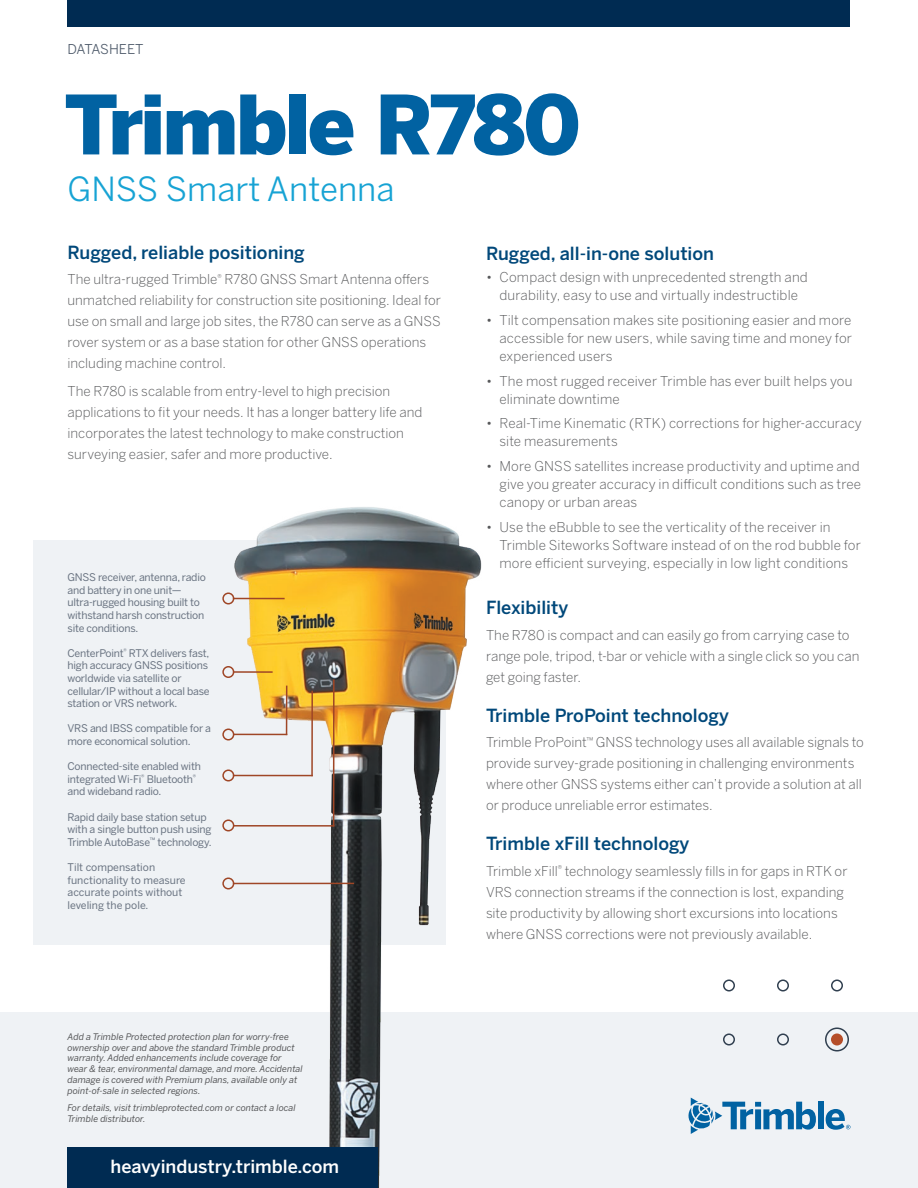
<style>
.page{position:relative;width:918px;height:1188px;background:#fff}
.page>*{position:absolute;margin:0;border:0;box-sizing:border-box;transform-origin:0 0}
.t1{font:900 81px "Benton Sans";letter-spacing:-.03em;color:#0162a2}
.t2{font:33px "Benton Sans";color:#17a3d4}
.t3{font:500 18px "Benton Sans";color:#01487a}
.t4{font:500 18px "Benton Sans";color:#fff}
.t5{font:300 13.5px/21px "Benton Sans";color:#57585a}
.t6{font:13.5px "Benton Sans";letter-spacing:-.01em;color:#4f5b6b}
.t7{font:10.5px/12.6px "Benton Sans";letter-spacing:-.02em;color:#697381}
.t8{font:10.5px/12.6px "Benton Sans";color:#697381}
.t9{font:italic 9px/10.8px "Benton Sans";color:#57585a}
</style>
<div class="page">
<div style="left:0;top:1012px;width:918px;height:176px;background:#eff2f5"></div>
<div style="left:33px;top:540px;width:413px;height:405px;background:#eff2f5"></div>
<img style="left:199px;top:507px;width:283px;height:681px">
<div style="left:68px;top:1148px;width:310px;height:40px;background:#002b52"></div>
<div style="left:68px;top:0;width:782px;height:27px;background:#002b52"></div>
<div style="left:831px;top:980px;width:12px;height:12px;border:2px solid #314050;border-radius:50%"></div>
<div style="left:831px;top:1033px;width:12px;height:12px;background:#b54e29;border-radius:50%"></div>
<div style="left:825px;top:1027px;width:24px;height:24px;border:2px solid #314050;border-radius:50%"></div>
<div style="left:777px;top:980px;width:12px;height:12px;border:2px solid #314050;border-radius:50%"></div>
<div style="left:723px;top:980px;width:12px;height:12px;border:2px solid #314050;border-radius:50%"></div>
<div style="left:777px;top:1034px;width:12px;height:12px;border:2px solid #314050;border-radius:50%"></div>
<div style="left:723px;top:1034px;width:12px;height:12px;border:2px solid #314050;border-radius:50%"></div>
<div style="left:818px;top:1102px;width:6px;height:27px;background:#0162a2"></div>
<svg style="left:826px;top:1109px;width:25px;height:21px"></svg>
<svg style="left:688px;top:1098px;width:128px;height:36px"></svg>
<hr style="left:233px;top:598px;width:52px;height:1px;background:#9f4626">
<div style="left:222px;top:592px;width:12px;height:12px;border:2px solid #9f4626;border-radius:50%"></div>
<hr style="left:233px;top:883px;width:121px;height:1px;background:#9f4626">
<div style="left:222px;top:878px;width:12px;height:12px;border:2px solid #9f4626;border-radius:50%"></div>
<hr style="left:233px;top:671px;width:40px;height:2px;background:#9f4626">
<div style="left:222px;top:666px;width:12px;height:12px;border:2px solid #9f4626;border-radius:50%"></div>
<hr style="left:233px;top:775px;width:80px;height:1px;background:#9f4626">
<div style="left:222px;top:770px;width:12px;height:12px;border:2px solid #9f4626;border-radius:50%"></div>
<hr style="left:311px;top:691px;width:2px;height:85px;background:#9f4626">
<div style="left:222px;top:729px;width:12px;height:12px;border:2px solid #9f4626;border-radius:50%"></div>
<hr style="left:234px;top:734px;width:53px;height:1px;background:#9f4626">
<hr style="left:286px;top:686px;width:1px;height:49px;background:#9f4626">
<hr style="left:234px;top:825px;width:100px;height:2px;background:#9f4626">
<hr style="left:333px;top:680px;width:2px;height:146px;background:#9f4626">
<div style="left:222px;top:819px;width:12px;height:12px;border:2px solid #9f4626;border-radius:50%"></div>
<p class="t6" style="left:68px;top:40px;width:78px">DATASHEET</p>
<h1 class="t1" style="left:64px;top:76px;width:518px">Trimble R780</h1>
<h2 class="t2" style="left:68px;top:166px;width:329px">GNSS Smart Antenna</h2>
<h3 class="t3" style="left:68px;top:239px;width:239px">Rugged, reliable positioning</h3>
<p class="t5" style="left:68px;top:268px;width:375px">The ultra-rugged Trimble<sup>®</sup> R780 GNSS Smart Antenna offers unmatched reliability for construction site positioning. Ideal for use on small and large job sites, the R780 can serve as a GNSS rover system or as a base station for other GNSS operations including machine control.</p>
<p class="t5" style="left:68px;top:380px;width:356px">The R780 is scalable from entry-level to high precision applications to fit your needs. It has a longer battery life and incorporates the latest technology to make construction surveying easier, safer and more productive.</p>
<p class="t7" style="left:68px;top:571px;width:140px">GNSS receiver, antenna, radio and battery in one unit— ultra-rugged housing built to withstand harsh construction site conditions.</p>
<p class="t7" style="left:68px;top:646px;width:144px">CenterPoint<sup>®</sup> RTX delivers fast, high accuracy GNSS positions worldwide via satellite or cellular/IP without a local base station or VRS network.</p>
<p class="t7" style="left:68px;top:722px;width:145px">VRS and IBSS compatible for a more economical solution.</p>
<p class="t7" style="left:68px;top:760px;width:135px">Connected-site enabled with integrated Wi-Fi<sup>®</sup> Bluetooth<sup>® </sup>and wideband radio.</p>
<p class="t7" style="left:68px;top:810px;width:146px">Rapid daily base station setup with a single button push using<br>Trimble AutoBase<sup>™</sup> technology.</p>
<p class="t8" style="left:68px;top:860px;width:120px">Tilt compensation functionality to measure accurate points without leveling the pole.</p>
<p class="t9" style="left:68px;top:1031px;width:237px">Add a Trimble Protected protection plan for worry-free ownership over and above the standard Trimble product warranty. Added enhancements include coverage for wear &amp; tear, environmental damage, and more. Accidental damage is covered with Premium plans, available only at point-of-sale in selected regions.</p>
<p class="t9" style="left:68px;top:1102px;width:230px">For details, visit trimbleprotected.com or contact a local<br>Trimble distributor.</p>
<h3 class="t4" style="left:111px;top:1153px;width:230px">heavyindustry.trimble.com</h3>
<h3 class="t3" style="left:486px;top:240px;width:230px">Rugged, all-in-one solution</h3>
<p class="t5" style="left:486px;top:267px;width:323px;line-height:18px;text-align:center">• Compact design with unprecedented strength and durability, easy to use and virtually indestructible</p>
<p class="t5" style="left:500px;top:310px;width:354px;line-height:18px;text-align:justify;text-indent:-14px">• Tilt compensation makes site positioning easier and more accessible for new users, while saving time and money for experienced users</p>
<p class="t5" style="left:500px;top:371px;width:354px;line-height:18px;text-indent:-14px">• The most rugged receiver Trimble has ever built helps you eliminate downtime</p>
<p class="t5" style="left:500px;top:414px;width:364px;line-height:18px;text-indent:-14px">• Real-Time Kinematic (RTK) corrections for higher-accuracy site measurements</p>
<p class="t5" style="left:500px;top:456px;width:363px;line-height:18px;text-align:justify;text-indent:-14px">• More GNSS satellites increase productivity and uptime and give you greater accuracy in difficult conditions such as tree canopy or urban areas</p>
<p class="t5" style="left:500px;top:517px;width:363px;line-height:18px;text-indent:-14px">• Use the eBubble to see the verticality of the receiver in<br>Trimble Siteworks Software instead of on the rod bubble for more efficient surveying, especially in low light conditions</p>
<h3 class="t3" style="left:486px;top:595px;width:84px">Flexibility</h3>
<p class="t5" style="left:486px;top:624px;width:375px">The R780 is compact and can easily go from carrying case to range pole, tripod, t-bar or vehicle with a single click so you can get going faster.</p>
<h3 class="t3" style="left:486px;top:702px;width:245px">Trimble ProPoint technology</h3>
<p class="t5" style="left:486px;top:731px;width:379px">Trimble ProPoint<sup>™</sup> GNSS technology uses all available signals to provide survey-grade positioning in challenging environments where other GNSS systems either can’t provide a solution at all or produce unreliable error estimates.</p>
<h3 class="t3" style="left:486px;top:830px;width:205px">Trimble xFill technology</h3>
<p class="t5" style="left:486px;top:859px;width:363px">Trimble xFill<sup>®</sup> technology seamlessly fills in for gaps in RTK or VRS connection streams if the connection is lost, expanding site productivity by allowing short excursions into locations where GNSS corrections were not previously available.</p>
</div>
